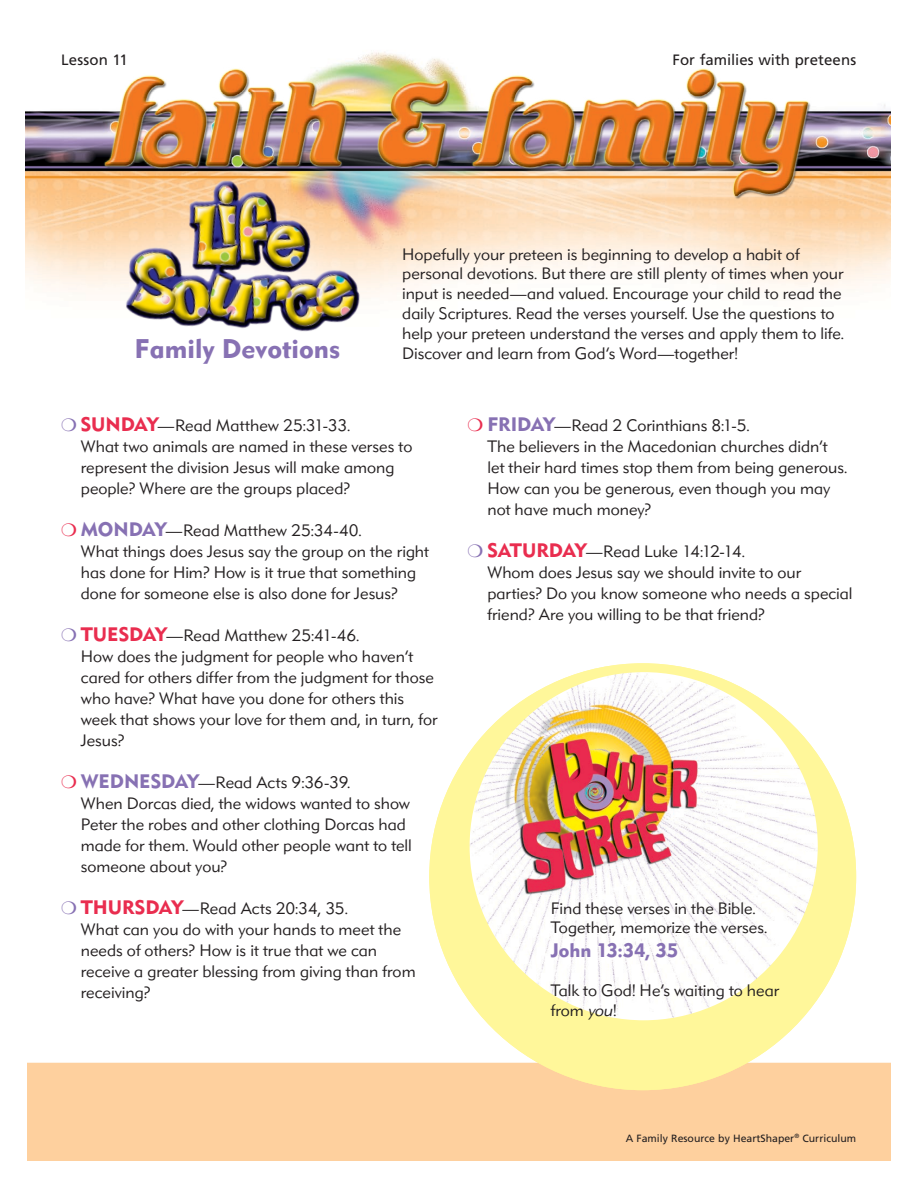
<style>
.page{position:relative;width:918px;height:1188px;background:#fff}
.page>*{position:absolute;margin:0;border:0;box-sizing:border-box;transform-origin:0 0}
.t1{font:700 27px "FH Sans";color:#8771b3}
.t2{font:700 19.5px "FH Sans";letter-spacing:-.01em;color:#8771b3}
.t3{font:300 16.5px/21px "FH Sans";color:#231f20}
.t4{font:15px "Frutiger";letter-spacing:.005em;color:#231f20}
.t5{font:10.5px "Frutiger";color:#231f20}
.s1{font-weight:700;font-size:19.5px;color:#e92d4f}
.s2{font-weight:700;font-size:19.5px;color:#8771b3}
.s3{font-style:italic}
</style>
<div class="page">
<img style="left:26px;top:104px;width:865px;height:190px">
<img style="left:114px;top:204px;width:268px;height:128px">
<div style="left:27px;top:1063px;width:864px;height:98px;background:#fed09e"></div>
<img style="left:73px;top:52px;width:745px;height:152px">
<div style="left:429px;top:663px;width:427px;height:427px;background:#fff79a;border-radius:50%"></div>
<img style="left:470px;top:672px;width:348px;height:348px;border-radius:174px">
<p class="t4" style="left:61px;top:51px;width:68px">Lesson 11</p>
<p class="t4" style="left:673px;top:51px;width:185px">For families with preteens</p>
<h1 class="t1" style="left:135px;top:332px;width:207px">Family Devotions</h1>
<p class="t3" style="left:402px;top:244px;width:443px;line-height:19.8px">Hopefully your preteen is beginning to develop a habit of personal devotions. But there are still plenty of times when your input is needed—and valued. Encourage your child to read the daily Scriptures. Read the verses yourself. Use the questions to help your preteen understand the verses and apply them to life.<br>Discover and learn from God’s Word—together!</p>
<p class="t3" style="left:81px;top:415px;width:333px"><span class="s1">SUNDAY</span>—Read Matthew 25:31-33.<br>What two animals are named in these verses to represent the division Jesus will make among people? Where are the groups placed?</p>
<p class="t3" style="left:81px;top:520px;width:350px"><span class="s2">MONDAY</span>—Read Matthew 25:34-40.<br>What things does Jesus say the group on the right has done for Him? How is it true that something done for someone else is also done for Jesus?</p>
<p class="t3" style="left:81px;top:625px;width:358px"><span class="s1">TUESDAY</span>—Read Matthew 25:41-46.<br>How does the judgment for people who haven’t cared for others differ from the judgment for those who have? What have you done for others this week that shows your love for them and, in turn, for Jesus?</p>
<p class="t3" style="left:81px;top:772px;width:333px"><span class="s2">WEDNESDAY</span>—Read Acts 9:36-39.<br>When Dorcas died, the widows wanted to show Peter the robes and other clothing Dorcas had made for them. Would other people want to tell someone about you?</p>
<p class="t3" style="left:81px;top:898px;width:336px"><span class="s1">THURSDAY</span>—Read Acts 20:34, 35.<br>What can you do with your hands to meet the needs of others? How is it true that we can receive a greater blessing from giving than from receiving?</p>
<p class="t3" style="left:487px;top:415px;width:362px"><span class="s2">FRIDAY</span>—Read 2 Corinthians 8:1-5.<br>The believers in the Macedonian churches didn’t let their hard times stop them from being generous.<br>How can you be generous, even though you may not have much money?</p>
<p class="t3" style="left:487px;top:541px;width:367px"><span class="s1">SATURDAY</span>—Read Luke 14:12-14.<br>Whom does Jesus say we should invite to our parties? Do you know someone who needs a special friend? Are you willing to be that friend?</p>
<p class="t3" style="left:551px;top:898px;width:218px;line-height:19.8px">Find these verses in the Bible.<br>Together, memorize the verses.</p>
<p class="t2" style="left:551px;top:938px;width:129px">John 13:34, 35</p>
<p class="t3" style="left:551px;top:981px;width:230px;line-height:19.8px">Talk to God! He’s waiting to hear from <span class="s3">you</span>!</p>
<p class="t5" style="left:626px;top:1132px;width:232px">A Family Resource by HeartShaper<sup>®</sup> Curriculum</p>
</div>
